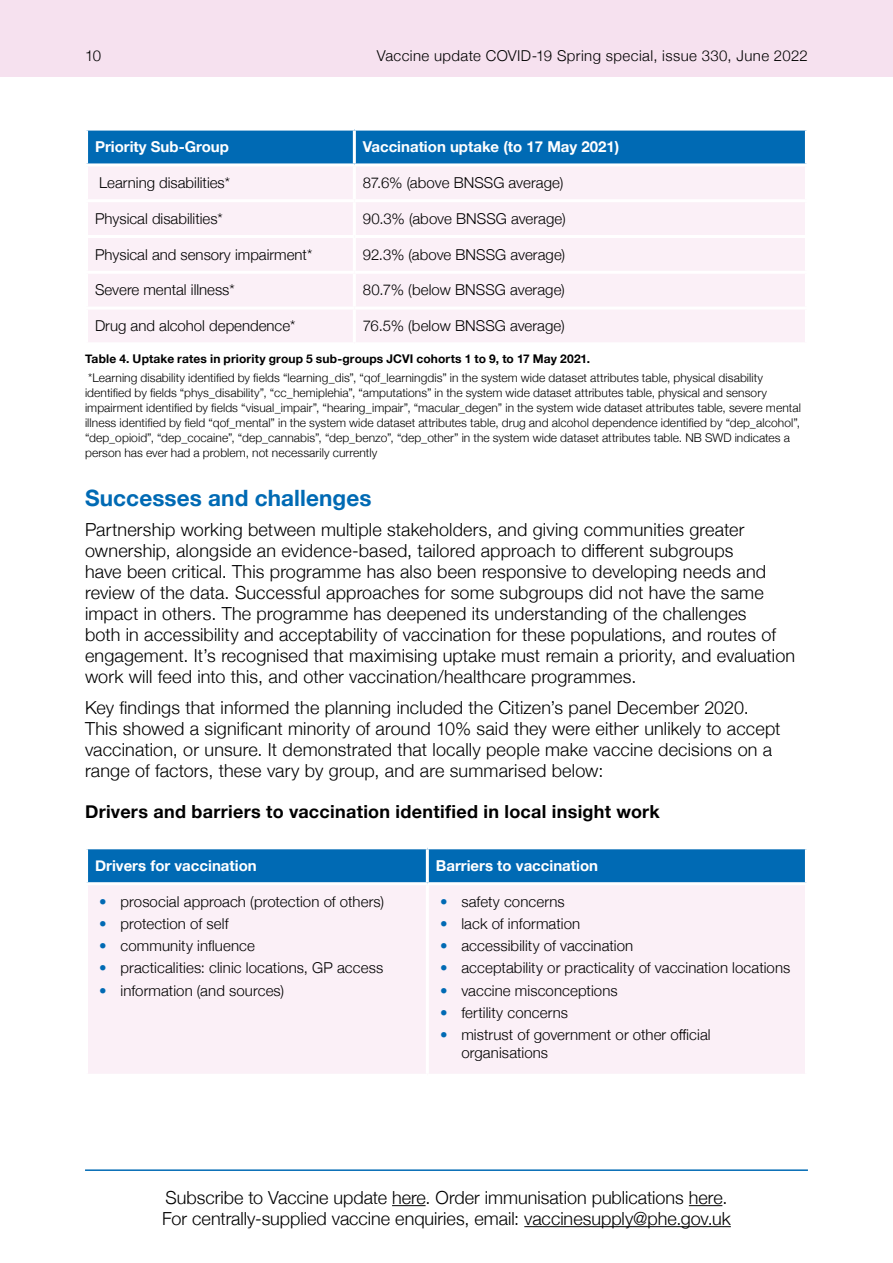
<style>
.page{position:relative;width:893px;height:1263px;background:#fff}
.page>*{position:absolute;margin:0;border:0;box-sizing:border-box;transform-origin:0 0}
.t1{font:700 22.5px "Helvetica Neue";letter-spacing:.005em;color:#006ab4}
.Body_copy_12_14pt{font:300 18px/21px "Helvetica Neue";letter-spacing:.01em;color:#000}
.t2{font:700 18px "Helvetica Neue";letter-spacing:.015em;color:#000}
.Bullets_12_14pt{font:300 15px/18px "Helvetica Neue";letter-spacing:.005em;color:#000}
.t3{font:700 15px "Helvetica Neue";color:#fff}
.Bullets_12_14pt-2{font:300 15px "Helvetica Neue";letter-spacing:.025em;color:#000}
.Caption_8_10pt{font:300 12px/15px "Helvetica Neue";letter-spacing:.005em;color:#000}
.Caption_8_10pt-2{font:700 12px "Helvetica Neue";letter-spacing:.01em;color:#000}
.s1{color:#006ab4}
</style>
<div class="page">
<div style="left:88px;top:131px;width:717px;height:32px;background:#006ab4"></div>
<div style="left:88px;top:167px;width:717px;height:175px;background:#fbf0f7"></div>
<hr style="left:353px;top:166px;width:3px;height:33px;background:#fff">
<hr style="left:85px;top:199px;width:269px;height:3px;background:#fff">
<hr style="left:354px;top:199px;width:454px;height:3px;background:#fff">
<hr style="left:353px;top:202px;width:3px;height:33px;background:#fff">
<hr style="left:85px;top:235px;width:269px;height:3px;background:#fff">
<hr style="left:354px;top:235px;width:454px;height:3px;background:#fff">
<hr style="left:353px;top:238px;width:3px;height:33px;background:#fff">
<hr style="left:85px;top:271px;width:269px;height:3px;background:#fff">
<hr style="left:354px;top:271px;width:454px;height:3px;background:#fff">
<hr style="left:353px;top:274px;width:3px;height:33px;background:#fff">
<hr style="left:85px;top:307px;width:269px;height:3px;background:#fff">
<hr style="left:354px;top:307px;width:454px;height:3px;background:#fff">
<hr style="left:353px;top:310px;width:3px;height:32px;background:#fff">
<hr style="left:353px;top:131px;width:3px;height:32px;background:#fff">
<div style="left:88px;top:849px;width:717px;height:33px;background:#006ab4"></div>
<div style="left:88px;top:885px;width:717px;height:189px;background:#fbf0f7"></div>
<hr style="left:426px;top:885px;width:3px;height:189px;background:#fff">
<hr style="left:426px;top:849px;width:3px;height:33px;background:#fff">
<div style="left:0;top:0;width:893px;height:77px;background:#f6e1ef"></div>
<hr style="left:392px;top:1205px;width:34px;height:1px;background:#000">
<hr style="left:689px;top:1205px;width:33px;height:1px;background:#000">
<hr style="left:524px;top:1226px;width:207px;height:1px;background:#000">
<hr style="left:85px;top:1169px;width:723px;height:2px;background:#006ab4">
<p class="Bullets_12_14pt" style="left:85px;top:46px;width:18px">10</p>
<p class="Bullets_12_14pt-2" style="left:377px;top:44px;width:433px">Vaccine update COVID-19 Spring special, issue 330, June 2022</p>
<p class="t3" style="left:95px;top:135px;width:135px">Priority Sub-Group</p>
<p class="t3" style="left:363px;top:135px;width:258px">Vaccination uptake (to 17 May 2021)</p>
<p class="Bullets_12_14pt" style="left:99px;top:173px;width:132px">Learning disabilities*</p>
<p class="Bullets_12_14pt" style="left:363px;top:173px;width:202px">87.6% (above BNSSG average)</p>
<p class="Bullets_12_14pt" style="left:95px;top:208px;width:129px">Physical disabilities*</p>
<p class="Bullets_12_14pt" style="left:363px;top:208px;width:204px">90.3% (above BNSSG average)</p>
<p class="Bullets_12_14pt" style="left:95px;top:244px;width:219px">Physical and sensory impairment*</p>
<p class="Bullets_12_14pt" style="left:363px;top:244px;width:204px">92.3% (above BNSSG average)</p>
<p class="Bullets_12_14pt" style="left:95px;top:280px;width:141px">Severe mental illness*</p>
<p class="Bullets_12_14pt" style="left:363px;top:280px;width:203px">80.7% (below BNSSG average)</p>
<p class="Bullets_12_14pt" style="left:95px;top:316px;width:202px">Drug and alcohol dependence*</p>
<p class="Bullets_12_14pt" style="left:363px;top:316px;width:203px">76.5% (below BNSSG average)</p>
<p class="Caption_8_10pt-2" style="left:85px;top:349px;width:507px">Table 4. Uptake rates in priority group 5 sub-groups JCVI cohorts 1 to 9, to 17 May 2021.</p>
<p class="Caption_8_10pt" style="left:85px;top:369px;width:717px">*Learning disability identified by fields “learning_dis”, “qof_learningdis” in the system wide dataset attributes table, physical disability identified by fields “phys_disability”, “cc_hemiplehia”, “amputations” in the system wide dataset attributes table, physical and sensory impairment identified by fields “visual_impair”, “hearing_impair”, “macular_degen” in the system wide dataset attributes table, severe mental illness identified by field “qof_mental” in the system wide dataset attributes table, drug and alcohol dependence identified by “dep_alcohol”, “dep_opioid”, “dep_cocaine”, “dep_cannabis”, “dep_benzo”, “dep_other” in the system wide dataset attributes table. NB SWD indicates a person has ever had a problem, not necessarily currently</p>
<h2 class="t1" style="left:85px;top:480px;width:288px">Successes and challenges</h2>
<p class="Body_copy_12_14pt" style="left:85px;top:517px;width:712px">Partnership working between multiple stakeholders, and giving communities greater ownership, alongside an evidence-based, tailored approach to different subgroups<br>have been critical. This programme has also been responsive to developing needs and review of the data. Successful approaches for some subgroups did not have the same impact in others. The programme has deepened its understanding of the challenges<br>both in accessibility and acceptability of vaccination for these populations, and routes of engagement. It’s recognised that maximising uptake must remain a priority, and evaluation work will feed into this, and other vaccination/healthcare programmes.</p>
<p class="Body_copy_12_14pt" style="left:85px;top:696px;width:697px">Key findings that informed the planning included the Citizen’s panel December 2020.<br>This showed a significant minority of around 10% said they were either unlikely to accept vaccination, or unsure. It demonstrated that locally people make vaccine decisions on a range of factors, these vary by group, and are summarised below:</p>
<h3 class="t2" style="left:85px;top:797px;width:576px">Drivers and barriers to vaccination identified in local insight work</h3>
<p class="t3" style="left:95px;top:854px;width:163px">Drivers for vaccination</p>
<p class="t3" style="left:436px;top:854px;width:164px">Barriers to vaccination</p>
<p class="Bullets_12_14pt" style="left:99px;top:891px;width:286px"><span class="s1">•</span> prosocial approach (protection of others)</p>
<p class="Bullets_12_14pt" style="left:99px;top:913px;width:131px"><span class="s1">•</span> protection of self</p>
<p class="Bullets_12_14pt" style="left:99px;top:936px;width:157px"><span class="s1">•</span> community influence</p>
<p class="Bullets_12_14pt" style="left:99px;top:958px;width:286px"><span class="s1">•</span> practicalities: clinic locations, GP access</p>
<p class="Bullets_12_14pt" style="left:99px;top:980px;width:186px"><span class="s1">•</span> information (and sources)</p>
<p class="Bullets_12_14pt" style="left:440px;top:891px;width:126px"><span class="s1">•</span> safety concerns</p>
<p class="Bullets_12_14pt" style="left:440px;top:913px;width:142px"><span class="s1">•</span> lack of information</p>
<p class="Bullets_12_14pt" style="left:440px;top:936px;width:195px"><span class="s1">•</span> accessibility of vaccination</p>
<p class="Bullets_12_14pt" style="left:440px;top:958px;width:352px"><span class="s1">•</span> acceptability or practicality of vaccination locations</p>
<p class="Bullets_12_14pt" style="left:440px;top:980px;width:179px"><span class="s1">•</span> vaccine misconceptions</p>
<p class="Bullets_12_14pt" style="left:440px;top:1002px;width:130px"><span class="s1">•</span> fertility concerns</p>
<p class="Bullets_12_14pt" style="left:461px;top:1025px;width:251px;text-indent:-21px"><span class="s1">•</span> mistrust of government or other official organisations</p>
<p class="Body_copy_12_14pt" style="left:162px;top:1185px;width:570px">Subscribe to Vaccine update here. Order immunisation publications here.<br>For centrally-supplied vaccine enquiries, email: vaccinesupply@phe.gov.uk</p>
</div>
